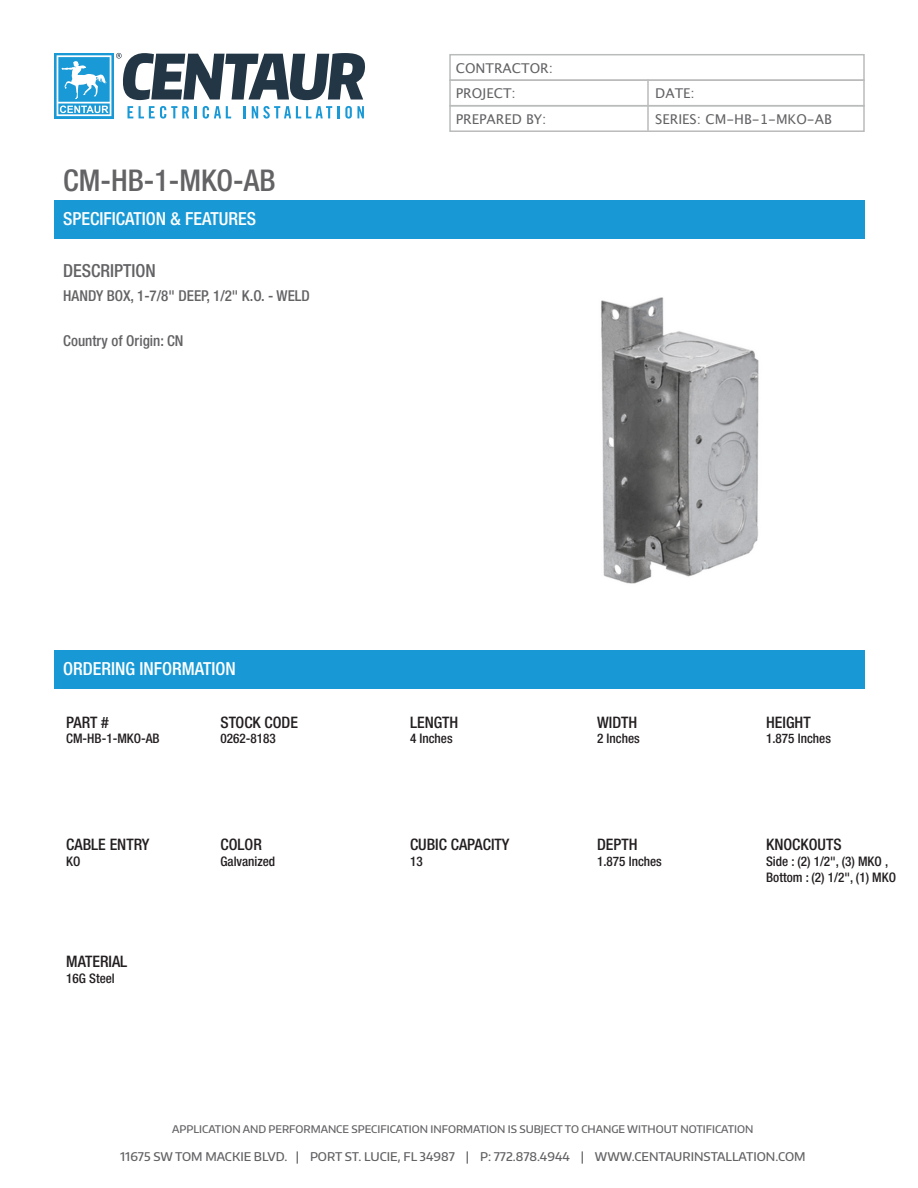
<style>
.page{position:relative;width:918px;height:1188px;background:#fff}
.page>*{position:absolute;margin:0;border:0;box-sizing:border-box;transform-origin:0 0}
.t1{font:500 condensed 30px "Helvetica Neue";color:#636366}
.t2{font:500 condensed 18px "Helvetica Neue";color:#fff}
.t3{font:500 condensed 18px "Helvetica Neue";color:#636366}
.t4{font:500 condensed 15.9px "Helvetica Neue";color:#231f20}
.t5{font:500 condensed 15px "Helvetica Neue";color:#636366}
.t6{font:13.5px "Lucida Grande";color:#636366}
.t7{font:500 condensed 13.2px/15.9px "Helvetica Neue";color:#231f20}
.t8{font:500 12px "Encode Sans Normal";color:#636366}
.t9{font:500 10.5px "Encode Sans Normal";color:#636366}
</style>
<div class="page">
<svg style="left:54px;top:53px;width:3px;height:65px"></svg>
<svg style="left:57px;top:53px;width:308px;height:65px"></svg>
<div style="left:449px;top:54px;width:416px;height:27px;border:2px solid #babbbb"></div>
<div style="left:449px;top:79px;width:416px;height:27px;border:2px solid #babbbb"></div>
<hr style="left:647px;top:80px;width:2px;height:25px;background:#babbbb">
<div style="left:449px;top:105px;width:416px;height:27px;border:2px solid #babbbb"></div>
<hr style="left:647px;top:106px;width:2px;height:24px;background:#babbbb">
<div style="left:54px;top:200px;width:811px;height:39px;background:#1899d6"></div>
<div style="left:54px;top:650px;width:811px;height:39px;background:#1899d6"></div>
<img style="left:601px;top:297px;width:158px;height:287px">
<p class="t1" style="left:63px;top:163px;width:214px">CM-HB-1-MKO-AB</p>
<p class="t2" style="left:63px;top:208px;width:195px">SPECIFICATION &amp; FEATURES</p>
<p class="t3" style="left:63px;top:260px;width:94px">DESCRIPTION</p>
<p class="t5" style="left:63px;top:286px;width:248px">HANDY BOX, 1-7/8" DEEP, 1/2" K.O. - WELD</p>
<p class="t5" style="left:63px;top:331px;width:122px">Country of Origin: CN</p>
<p class="t6" style="left:456px;top:60px;width:99px">CONTRACTOR:</p>
<p class="t6" style="left:456px;top:86px;width:62px">PROJECT:</p>
<p class="t6" style="left:655px;top:86px;width:41px">DATE:</p>
<p class="t6" style="left:456px;top:111px;width:92px">PREPARED BY:</p>
<p class="t6" style="left:655px;top:111px;width:178px">SERIES: CM-HB-1-MKO-AB</p>
<p class="t2" style="left:63px;top:658px;width:174px">ORDERING INFORMATION</p>
<p class="t4" style="left:66px;top:712px;width:44px">PART #</p>
<p class="t7" style="left:66px;top:731px;width:95px">CM-HB-1-MKO-AB</p>
<p class="t4" style="left:66px;top:835px;width:85px">CABLE ENTRY</p>
<p class="t7" style="left:66px;top:854px;width:16px">KO</p>
<p class="t4" style="left:66px;top:952px;width:63px">MATERIAL</p>
<p class="t7" style="left:66px;top:971px;width:50px">16G Steel</p>
<p class="t4" style="left:220px;top:712px;width:79px">STOCK CODE</p>
<p class="t7" style="left:220px;top:731px;width:57px">0262-8183</p>
<p class="t4" style="left:220px;top:835px;width:43px">COLOR</p>
<p class="t7" style="left:220px;top:854px;width:56px">Galvanized</p>
<p class="t4" style="left:410px;top:712px;width:50px">LENGTH</p>
<p class="t7" style="left:410px;top:731px;width:44px">4 Inches</p>
<p class="t4" style="left:410px;top:835px;width:101px">CUBIC CAPACITY</p>
<p class="t7" style="left:410px;top:854px;width:14px">13</p>
<p class="t4" style="left:597px;top:712px;width:42px">WIDTH</p>
<p class="t7" style="left:597px;top:731px;width:44px">2 Inches</p>
<p class="t4" style="left:597px;top:835px;width:42px">DEPTH</p>
<p class="t7" style="left:597px;top:854px;width:66px">1.875 Inches</p>
<p class="t4" style="left:766px;top:712px;width:46px">HEIGHT</p>
<p class="t7" style="left:766px;top:731px;width:66px">1.875 Inches</p>
<p class="t4" style="left:766px;top:835px;width:77px">KNOCKOUTS</p>
<p class="t7" style="left:766px;top:854px;width:131px">Side : (2) 1/2", (3) MKO ,<br>Bottom : (2) 1/2", (1) MKO</p>
<p class="t9" style="left:172px;top:1122px;width:583px">APPLICATION AND PERFORMANCE SPECIFICATION INFORMATION IS SUBJECT TO CHANGE WITHOUT NOTIFICATION</p>
<p class="t8" style="left:120px;top:1149px;width:687px">11675 SW TOM MACKIE BLVD. | PORT ST. LUCIE, FL 34987 | P: 772.878.4944 | WWW.CENTAURINSTALLATION.COM</p>
</div>
